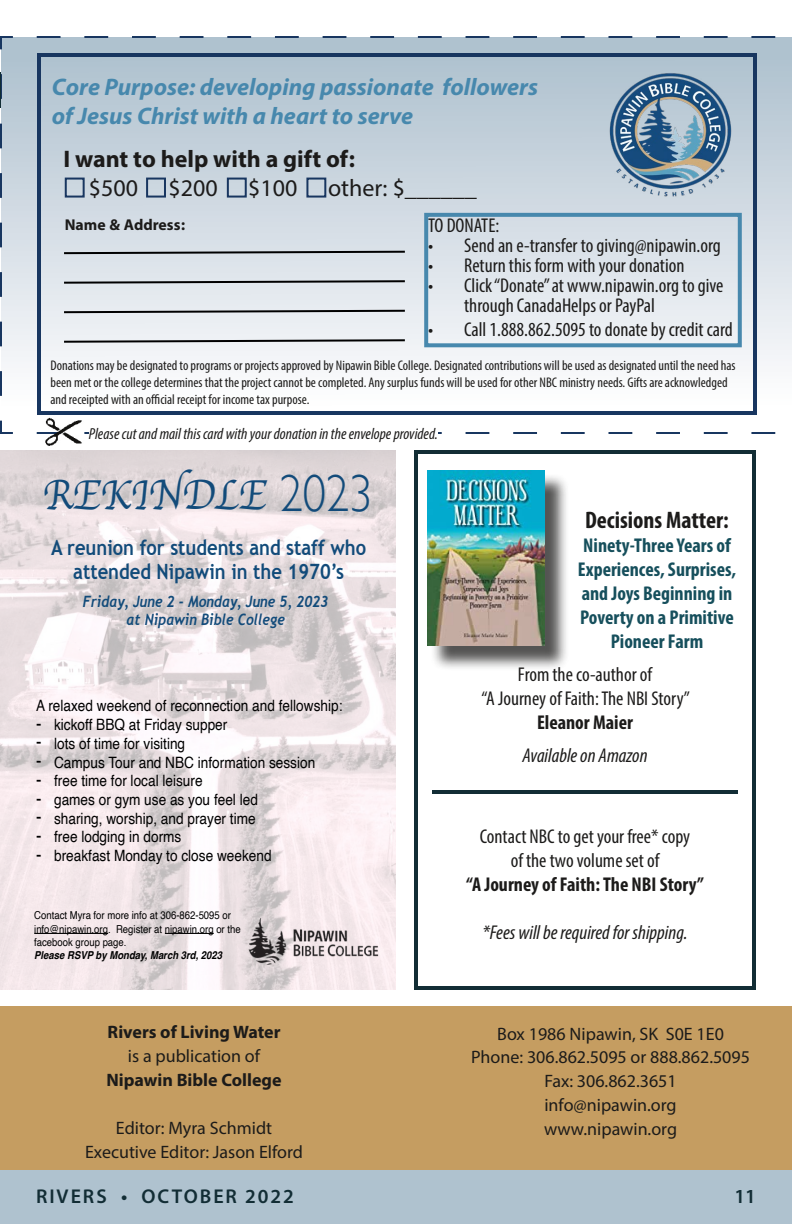
<style>
.page{position:relative;width:792px;height:1224px;background:#fff}
.page>*{position:absolute;margin:0;border:0;box-sizing:border-box;transform-origin:0 0}
.t1{font:300 53.2px "Gill Sans";color:#124b7a;scale:.87 1}
.t2{font:43.8px "Apple Chancery";color:#124b7a;scale:.87 1}
.t3{font:italic 700 24px/28.8px "Myriad Pro";color:#4788ad}
.t4{font:24px "Myriad Pro";color:#1c1b1a}
.t5{font:700 24px "Myriad Pro";color:#1c1b1a}
.t6{font:700 condensed 24px "Myriad Pro";color:#1c1b1a}
.t7{font:700 22px "Myriad Arabic";color:#1c1b1a}
.t8{font:700 21px/24.2px "Trebuchet MS";color:#124b7a;text-align:center;scale:.87 1}
.t9{font:condensed 20px/24px "Myriad Pro";color:#1c1b1a;text-align:center}
.t10{font:700 condensed 20px/24px "Myriad Pro";color:#164f5c;text-align:center}
.t11{font:italic condensed 20px "Myriad Pro";color:#1c1b1a}
.t12{font:700 condensed 20px "Myriad Pro";color:#1c1b1a}
.t13{font:600 20px "Myriad Pro";letter-spacing:.1em;color:#122d35}
.t14{font:18px/24px "Myriad Pro";color:#1c1b1a;text-align:center}
.t15{font:700 18px "Myriad Pro";color:#1c1b1a}
.t16{font:italic condensed 16px "Myriad Pro";color:#1c1b1a}
.t17{font:15.6px "Helvetica";color:#000;scale:.87 1}
.t18{font:italic 700 15.6px/18px "Trebuchet";color:#124b7a;text-align:center;scale:.87 1}
.t19{font:condensed 14px/16.8px "Myriad Pro";color:#1c1b1a}
.t20{font:11px/13.2px "Helvetica";color:#000;scale:.87 1}
.t21{font:italic 700 11px "Helvetica";color:#000;scale:.87 1}
.s1{font-size:18.8px}
</style>
<div class="page">
<div style="left:0;top:1170px;width:792px;height:54px;background:#afc2cf"></div>
<div style="left:0;top:1007px;width:792px;height:163px;background:#c59d61"></div>
<svg style="left:0;top:36px;width:792px;height:398px"></svg>
<div style="left:65px;top:178px;width:20px;height:20px;border:2px solid #183660"></div>
<img style="left:595px;top:69px;width:145px;height:133px">
<div style="left:37px;top:53px;width:720px;height:362px;border:4px solid #183660"></div>
<div style="left:146px;top:178px;width:20px;height:20px;border:2px solid #183660"></div>
<div style="left:227px;top:178px;width:20px;height:20px;border:2px solid #183660"></div>
<div style="left:306px;top:178px;width:20px;height:20px;border:2px solid #183660"></div>
<div style="left:424px;top:213px;width:318px;height:134px;border:4px solid #4788ad"></div>
<svg style="left:62px;top:250px;width:345px;height:5px;background:#84888c"></svg>
<svg style="left:62px;top:279px;width:345px;height:6px;background:#969a9f"></svg>
<svg style="left:62px;top:309px;width:345px;height:5px;background:#8c8e91"></svg>
<svg style="left:62px;top:338px;width:345px;height:6px"></svg>
<img style="left:37px;top:411px;width:53px;height:35px">
<div style="left:89px;top:427px;width:349px;height:12px;background:#fff"></div>
<img style="left:0;top:450px;width:396px;height:540px">
<img style="left:248px;top:918px;width:131px;height:46px">
<hr style="left:34px;top:933px;width:74px;height:1px;background:#000">
<hr style="left:165px;top:933px;width:49px;height:1px;background:#000">
<div style="left:414px;top:450px;width:342px;height:540px;border:4px solid #122d35"></div>
<div style="left:431px;top:473px;width:138px;height:198px;background:#1c1b1a;opacity:.75"></div>
<img style="left:427px;top:470px;width:118px;height:176px">
<hr style="left:432px;top:790px;width:306px;height:4px;background:#122d35">
<hr style="left:0;top:72px;width:1px;height:36px;background:#122d35">
<h3 class="t3" style="left:52px;top:72px;width:488px">Core Purpose: developing passionate followers of Jesus Christ with a heart to serve</h3>
<h3 class="t5" style="left:63px;top:144px;width:293px">I want to help with a gift of:</h3>
<h3 class="t4" style="left:89px;top:173px;width:51px">$500</h3>
<h3 class="t4" style="left:169px;top:173px;width:51px">$200</h3>
<h3 class="t4" style="left:248px;top:173px;width:51px">$100</h3>
<h3 class="t4" style="left:328px;top:173px;width:150px">other: $______</h3>
<h3 class="t7" style="left:65px;top:209px;width:123px">Name &amp; Address:</h3>
<h3 class="t9" style="left:428px;top:213px;width:73px">TO DONATE:</h3>
<h3 class="t9" style="left:428px;top:233px;width:294px">• Send an e-transfer to giving@nipawin.org</h3>
<h3 class="t9" style="left:428px;top:253px;width:258px">• Return this form with your donation</h3>
<h3 class="t9" style="left:464px;top:275px;width:261px;line-height:20px;text-align:left;text-indent:-36px">• Click “Donate” at www.nipawin.org to give through CanadaHelps or PayPal</h3>
<h3 class="t9" style="left:428px;top:317px;width:306px">• Call 1.888.862.5095 to donate by credit card</h3>
<p class="t19" style="left:50px;top:357px;width:687px">Donations may be designated to programs or projects approved by Nipawin Bible College. Designated contributions will be used as designated until the need has been met or the college determines that the project cannot be completed. Any surplus funds will be used for other NBC ministry needs. Gifts are acknowledged and receipted with an official receipt for income tax purpose.</p>
<p class="t16" style="left:89px;top:424px;width:350px">Please cut and mail this card with your donation in the envelope provided.</p>
<h2 class="t2" style="left:42px;top:460px;width:259px">REKINDLE</h2>
<h3 class="t8" style="left:51px;top:536px;width:364px">A reunion for students and staff who attended Nipawin in the 1970’s</h3>
<h1 class="t1" style="left:280px;top:451px;width:108px">2023</h1>
<p class="t18" style="left:83px;top:593px;width:284px">Friday, June 2 - Monday, June 5, 2023 at Nipawin Bible College</p>
<p class="t17" style="left:36px;top:694px;width:353px">A relaxed weekend of reconnection and fellowship:</p>
<p class="t17" style="left:36px;top:713px;width:221px"><span class="s1">-</span> kickoff BBQ at Friday supper</p>
<p class="t17" style="left:36px;top:731px;width:173px"><span class="s1">-</span> lots of time for visiting</p>
<p class="t17" style="left:36px;top:750px;width:322px"><span class="s1">-</span> Campus Tour and NBC information session</p>
<p class="t17" style="left:36px;top:769px;width:193px"><span class="s1">-</span> free time for local leisure</p>
<p class="t17" style="left:36px;top:787px;width:256px"><span class="s1">-</span> games or gym use as you feel led</p>
<p class="t17" style="left:36px;top:806px;width:254px"><span class="s1">-</span> sharing, worship, and prayer time</p>
<p class="t17" style="left:36px;top:825px;width:168px"><span class="s1">-</span> free lodging in dorms</p>
<p class="t17" style="left:36px;top:844px;width:272px"><span class="s1">-</span> breakfast Monday to close weekend</p>
<p class="t20" style="left:34px;top:909px;width:239px">Contact Myra for more info at 306-862-5095 or info@nipawin.org. Register at nipawin.org or the facebook group page.</p>
<p class="t21" style="left:34px;top:949px;width:218px">Please RSVP by Monday, March 3rd, 2023</p>
<p class="t15" style="left:107px;top:1020px;width:175px">Rivers of Living Water</p>
<p class="t14" style="left:128px;top:1044px;width:134px">is a publication of</p>
<p class="t15" style="left:106px;top:1068px;width:177px">Nipawin Bible College</p>
<p class="t14" style="left:85px;top:1116px;width:219px">Editor: Myra Schmidt<br>Executive Editor: Jason Elford</p>
<h3 class="t6" style="left:585px;top:505px;width:145px">Decisions Matter:</h3>
<h3 class="t10" style="left:578px;top:533px;width:160px">Ninety-Three Years of<br>Experiences, Surprises, and Joys Beginning in<br>Poverty on a Primitive<br>Pioneer Farm</h3>
<h3 class="t9" style="left:481px;top:662px;width:210px">From the co-author of<br>“A Journey of Faith: The NBI Story”</h3>
<h3 class="t12" style="left:537px;top:710px;width:97px">Eleanor Maier</h3>
<h3 class="t11" style="left:522px;top:743px;width:127px">Available on Amazon</h3>
<h3 class="t9" style="left:480px;top:824px;width:212px">Contact NBC to get your free* copy of the two volume set of</h3>
<h3 class="t12" style="left:466px;top:872px;width:239px">“A Journey of Faith: The NBI Story”</h3>
<h3 class="t11" style="left:482px;top:920px;width:207px">*Fees will be required for shipping.</h3>
<p class="t14" style="left:471px;top:1021px;width:280px">Box 1986 Nipawin, SK S0E 1E0<br>Phone: 306.862.5095 or 888.862.5095<br>Fax: 306.862.3651<br>info@nipawin.org<br>www.nipawin.org</p>
<h3 class="t13" style="left:36px;top:1184px;width:260px">RIVERS • OCTOBER 2022</h3>
<h3 class="t13" style="left:735px;top:1184px;width:23px">11</h3>
</div>
